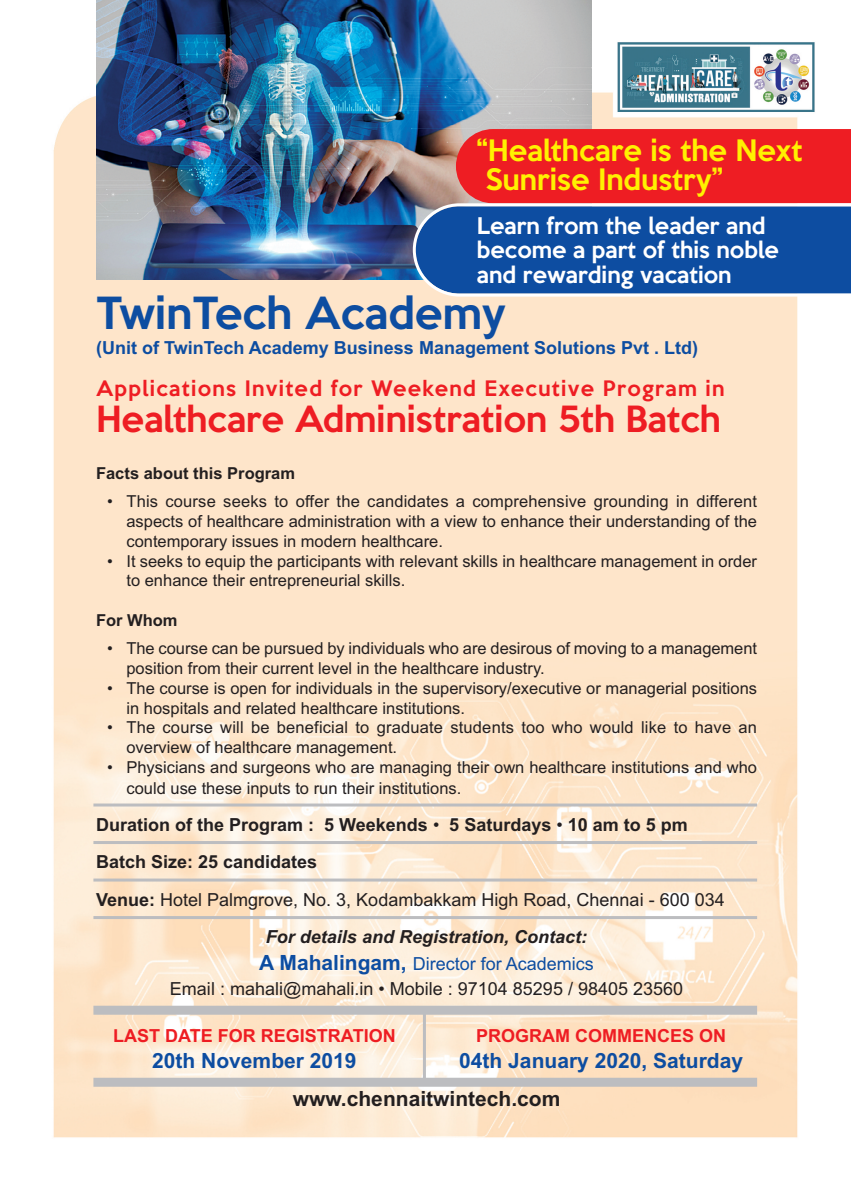
<style>
.page{position:relative;width:851px;height:1191px;background:#fff}
.page>*{position:absolute;margin:0;border:0;box-sizing:border-box;transform-origin:0 0}
.t1{font:500 40.5px "Keep Calm";color:#0d4da1}
.t2{font:500 33px "Keep Calm";color:#ee1d23}
.t3{font:500 27px/29.1px "Keep Calm";color:#fff101}
.t4{font:500 21px/24.6px "Keep Calm";color:#fff}
.t5{font:700 21px "Arial";color:#0d4da1}
.t6{font:700 21px "Arial";color:#231f20}
.t7{font:500 19.5px "Keep Calm";letter-spacing:.065em;color:#ee1d23}
.t8{font:18px/24.6px "Arial";color:#231f20;text-align:center}
.t9{font:700 18px "Arial";color:#231f20}
.t10{font:700 18px "Arial";color:#0d4da1}
.t11{font:700 18px "Arial";color:#ee1d23}
.t12{font:italic 700 18px "Arial";color:#231f20}
.t13{font:16.5px/19.8px "Arial";color:#231f20}
.t14{font:700 16.5px "Arial";color:#231f20}
.s1{font-weight:400}
.s2{font-weight:700}
.s3{font-weight:700;font-size:21px;color:#0d4da1}
.s4{color:#0d4da1}
</style>
<div class="page">
<img style="left:53px;top:0;width:762px;height:1138px">
<div style="left:93px;top:1005px;width:664px;height:9px;background:#bcbdc0"></div>
<hr style="left:93px;top:916px;width:664px;height:3px;background:#bcbdc0">
<hr style="left:93px;top:878px;width:664px;height:3px;background:#bcbdc0">
<hr style="left:93px;top:841px;width:664px;height:3px;background:#bcbdc0">
<hr style="left:93px;top:803px;width:664px;height:3px;background:#bcbdc0">
<div style="left:93px;top:1077px;width:664px;height:9px;background:#bcbdc0"></div>
<hr style="left:423px;top:1011px;width:3px;height:71px;background:#bcbdc0">
<img style="left:96px;top:0;width:495px;height:279px">
<svg style="left:413px;top:129px;width:437px;height:168px"></svg>
<h3 class="t3" style="left:485px;top:134px;width:318px;text-indent:-9px">“Healthcare is the Next<br>Sunrise Industry”</h3>
<p class="t4" style="left:477px;top:211px;width:303px">Learn from the leader and become a part of this noble and rewarding vacation</p>
<h1 class="t1" style="left:96px;top:278px;width:411px">TwinTech Academy</h1>
<p class="t10" style="left:96px;top:337px;width:603px">(Unit of TwinTech Academy Business Management Solutions Pvt . Ltd)</p>
<p class="t7" style="left:96px;top:371px;width:630px">Applications Invited for Weekend Executive Program in</p>
<h2 class="t2" style="left:96px;top:390px;width:626px">Healthcare Administration 5th Batch</h2>
<p class="t14" style="left:96px;top:463px;width:200px">Facts about this Program</p>
<p class="t13" style="left:126px;top:491px;width:632px;text-align:justify;text-indent:-19px">• This course seeks to offer the candidates a comprehensive grounding in different aspects of healthcare administration with a view to enhance their understanding of the contemporary issues in modern healthcare.</p>
<p class="t13" style="left:126px;top:551px;width:632px;text-indent:-19px">• It seeks to equip the participants with relevant skills in healthcare management in order to enhance their entrepreneurial skills.</p>
<p class="t14" style="left:96px;top:610px;width:83px">For Whom</p>
<p class="t13" style="left:126px;top:638px;width:632px;text-indent:-19px">• The course can be pursued by individuals who are desirous of moving to a management position from their current level in the healthcare industry.</p>
<p class="t13" style="left:126px;top:678px;width:632px;text-indent:-19px">• The course is open for individuals in the supervisory/executive or managerial positions in hospitals and related healthcare institutions.</p>
<p class="t13" style="left:126px;top:718px;width:632px;text-indent:-19px">• The course will be beneficial to graduate students too who would like to have an overview of healthcare management.</p>
<p class="t13" style="left:126px;top:757px;width:632px;line-height:20.9px;text-indent:-19px">• Physicians and surgeons who are managing their own healthcare institutions and who could use these inputs to run their institutions.</p>
<p class="t9" style="left:96px;top:814px;width:593px">Duration of the Program : 5 Weekends <span class="s1">•</span> 5 Saturdays <span class="s1">•</span> 10 am to 5 pm</p>
<p class="t9" style="left:96px;top:851px;width:223px">Batch Size: 25 candidates</p>
<p class="t8" style="left:96px;top:887px;width:630px"><span class="s2">Venue:</span> Hotel Palmgrove, No. 3, Kodambakkam High Road, Chennai - 600 034</p>
<p class="t12" style="left:266px;top:926px;width:323px">For details and Registration, Contact:</p>
<p class="t8" style="left:170px;top:951px;width:514px"><span class="s3">A Mahalingam,</span> <span class="s4">Director for Academics<br></span>Email : mahali@mahali.in • Mobile : 97104 85295 / 98405 23560</p>
<p class="t11" style="left:113px;top:1025px;width:284px">LAST DATE FOR REGISTRATION</p>
<p class="t5" style="left:152px;top:1048px;width:206px">20th November 2019</p>
<p class="t11" style="left:476px;top:1025px;width:252px">PROGRAM COMMENCES ON</p>
<p class="t5" style="left:459px;top:1048px;width:285px">04th January 2020, Saturday</p>
<p class="t6" style="left:292px;top:1086px;width:269px">www.chennaitwintech.com</p>
</div>
